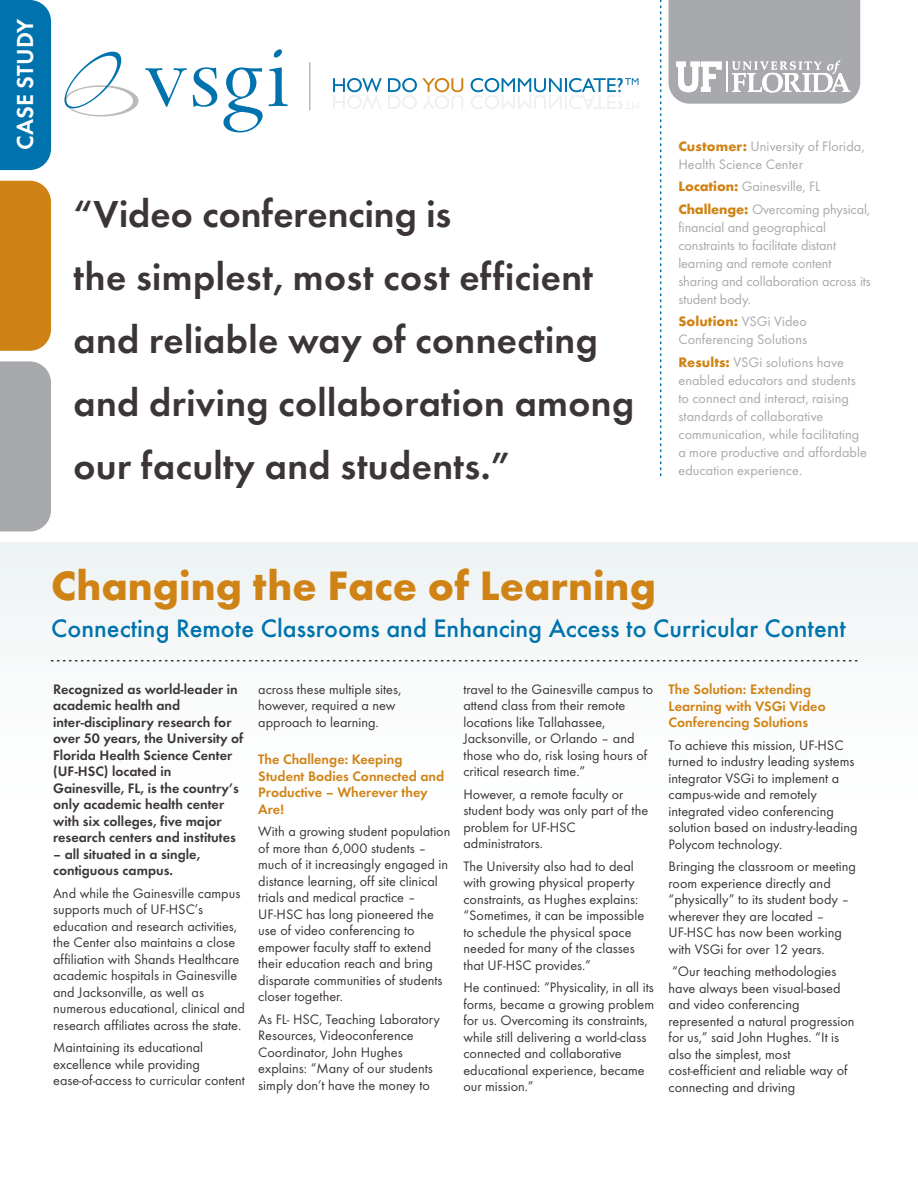
<style>
.page{position:relative;width:918px;height:1188px;background:#fff}
.page>*{position:absolute;margin:0;border:0;box-sizing:border-box;transform-origin:0 0}
.t1{font:700 42.6px "Futura T";color:#d08315}
.t2{font:600 39px/63px "Futura T";letter-spacing:.01em;color:#3b3635}
.t3{font:500 26.25px "Futura T";color:#0073ae}
.t4{font:600 24px "Futura T";color:#fff}
.t5{font:14.25px/16.5px "Futura T";color:#3b3635}
.t6{font:14.25px/18px "Futura T";letter-spacing:.005em;color:#a8a9ad}
.t7{font:600 14.25px/16.5px "Futura T";color:#3b3635}
.t8{font:600 14.25px/16.5px "Futura T";color:#d08315}
.s1{font-weight:700;color:#d08315}
</style>
<div class="page">
<div style="left:0;top:543px;width:918px;height:297px;background:#f9fbfb"></div>
<div style="left:0;top:0;width:51px;height:170px;background:#0073ae"></div>
<div style="left:0;top:181px;width:51px;height:170px;background:#d08315"></div>
<div style="left:0;top:361px;width:51px;height:170px;background:#a8a9ad"></div>
<svg style="left:51px;top:660px;width:807px;height:2px"></svg>
<svg style="left:669px;top:0;width:191px;height:104px;background:#b2b3b7"></svg>
<svg style="left:333px;top:78px;width:49px;height:31px"></svg>
<svg style="left:388px;top:78px;width:75px;height:31px"></svg>
<svg style="left:471px;top:78px;width:168px;height:31px"></svg>
<svg style="left:273px;top:49px;width:9px;height:9px"></svg>
<svg style="left:145px;top:68px;width:42px;height:39px"></svg>
<svg style="left:193px;top:67px;width:24px;height:40px"></svg>
<svg style="left:223px;top:67px;width:40px;height:65px"></svg>
<svg style="left:269px;top:67px;width:19px;height:39px"></svg>
<svg style="left:64px;top:51px;width:74px;height:66px"></svg>
<hr style="left:309px;top:63px;width:1px;height:47px;background:#bababa">
<svg style="left:660px;top:0;width:1px;height:476px"></svg>
<h3 class="t4" style="left:11px;top:150px;width:133px;rotate:-90deg">CASE STUDY</h3>
<h2 class="t2" style="left:74px;top:182px;width:562px">“Video conferencing is<br>the simplest, most cost efficient and reliable way of connecting and driving collaboration among our faculty and students.”</h2>
<p class="t6" style="left:678px;top:137px;width:188px"><span class="s1">Customer:</span> University of Florida,<br>Health Science Center</p>
<p class="t6" style="left:678px;top:175px;width:193px;line-height:22.5px"><span class="s1">Location:</span> Gainesville, FL<br><span class="s1">Challenge:</span> Overcoming physical,</p>
<p class="t6" style="left:678px;top:218px;width:194px">financial and geographical constraints to facilitate distant learning and remote content sharing and collaboration across its student body.</p>
<p class="t6" style="left:678px;top:312px;width:130px"><span class="s1">Solution:</span> VSGi Video<br>Conferencing Solutions</p>
<p class="t6" style="left:678px;top:353px;width:190px"><span class="s1">Results:</span> VSGi solutions have enabled educators and students to connect and interact, raising standards of collaborative communication, while facilitating a more productive and affordable education experience.</p>
<h1 class="t1" style="left:51px;top:560px;width:606px">Changing the Face of Learning</h1>
<h3 class="t3" style="left:51px;top:613px;width:796px">Connecting Remote Classrooms and Enhancing Access to Curricular Content</h3>
<p class="t7" style="left:53px;top:681px;width:192px">Recognized as world-leader in academic health and inter-disciplinary research for over 50 years, the University of<br>Florida Health Science Center (UF-HSC) located in<br>Gainesville, FL, is the country’s only academic health center with six colleges, five major research centers and institutes</p>
<p class="t7" style="left:53px;top:846px;width:149px">– all situated in a single, contiguous campus.</p>
<p class="t5" style="left:53px;top:885px;width:193px">And while the Gainesville campus supports much of UF-HSC’s education and research activities, the Center also maintains a close affiliation with Shands Healthcare academic hospitals in Gainesville and Jacksonville, as well as numerous educational, clinical and research affiliates across the state.</p>
<p class="t5" style="left:53px;top:1039px;width:193px">Maintaining its educational excellence while providing ease-of-access to curricular content</p>
<p class="t5" style="left:258px;top:681px;width:145px">across these multiple sites, however, required a new approach to learning.</p>
<p class="t8" style="left:258px;top:751px;width:188px">The Challenge: Keeping<br>Student Bodies Connected and<br>Productive – Wherever they<br>Are!</p>
<p class="t5" style="left:258px;top:823px;width:194px">With a growing student population of more than 6,000 students – much of it increasingly engaged in distance learning, off site clinical trials and medical practice –<br>UF-HSC has long pioneered the use of video conferencing to empower faculty staff to extend their education reach and bring disparate communities of students closer together.</p>
<p class="t5" style="left:258px;top:1011px;width:183px">As FL- HSC, Teaching Laboratory<br>Resources, Videoconference<br>Coordinator, John Hughes explains: “Many of our students simply don’t have the money to</p>
<p class="t5" style="left:463px;top:681px;width:191px">travel to the Gainesville campus to attend class from their remote locations like Tallahassee,<br>Jacksonville, or Orlando – and those who do, risk losing hours of critical research time.”</p>
<p class="t5" style="left:463px;top:786px;width:186px">However, a remote faculty or student body was only part of the problem for UF-HSC administrators.</p>
<p class="t5" style="left:463px;top:858px;width:182px">The University also had to deal with growing physical property constraints, as Hughes explains: “Sometimes, it can be impossible to schedule the physical space needed for many of the classes that UF-HSC provides.”</p>
<p class="t5" style="left:463px;top:979px;width:192px">He continued: “Physicality, in all its forms, became a growing problem for us. Overcoming its constraints, while still delivering a world-class connected and collaborative educational experience, became our mission.”</p>
<p class="t8" style="left:669px;top:681px;width:159px">The Solution: Extending<br>Learning with VSGi Video<br>Conferencing Solutions</p>
<p class="t5" style="left:669px;top:736px;width:191px">To achieve this mission, UF-HSC turned to industry leading systems integrator VSGi to implement a campus-wide and remotely integrated video conferencing solution based on industry-leading<br>Polycom technology.</p>
<p class="t5" style="left:669px;top:858px;width:189px">Bringing the classroom or meeting room experience directly and “physically” to its student body – wherever they are located –<br>UF-HSC has now been working with VSGi for over 12 years.</p>
<p class="t5" style="left:669px;top:963px;width:187px">“Our teaching methodologies have always been visual-based and video conferencing represented a natural progression for us,” said John Hughes. “It is also the simplest, most cost-efficient and reliable way of connecting and driving</p>
</div>
